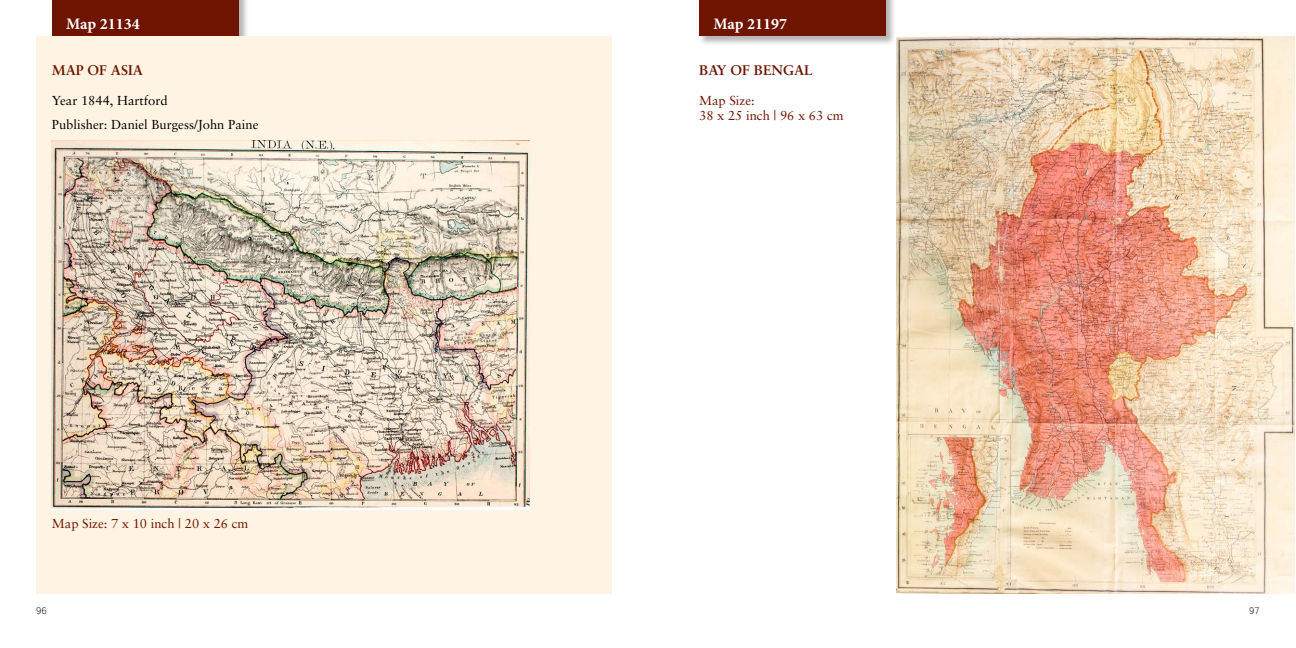
<style>
.page{position:relative;width:1296px;height:648px;background:#fff}
.page>*{position:absolute;margin:0;border:0;box-sizing:border-box;transform-origin:0 0}
.t1{font:700 16px "Minion Pro";color:#fff}
.t2{font:700 14px "Sabon";color:#6e1400}
.t3{font:13px/24.6px "Sabon";color:#000}
.t4{font:13px/15.6px "Sabon";color:#6e1400}
.t5{font:300 9px "British Council Sans";color:#000}
</style>
<div class="page">
<div style="left:51px;top:0;width:198px;height:47px;background:#000;opacity:.3"></div>
<div style="left:52px;top:0;width:187px;height:36px;background:#6e1400"></div>
<div style="left:36px;top:36px;width:576px;height:558px;background:#fff4e3"></div>
<div style="left:699px;top:0;width:198px;height:47px;background:#000;opacity:.3"></div>
<div style="left:699px;top:0;width:187px;height:36px;background:#6e1400"></div>
<img style="left:52px;top:140px;width:477px;height:369px">
<img style="left:896px;top:36px;width:398px;height:558px">
<p class="t1" style="left:66px;top:13px;width:75px">Map 21134</p>
<p class="t1" style="left:714px;top:13px;width:75px">Map 21197</p>
<p class="t2" style="left:52px;top:61px;width:93px">MAP OF ASIA</p>
<p class="t3" style="left:52px;top:88px;width:208px">Year 1844, Hartford<br>Publisher: Daniel Burgess/John Paine</p>
<p class="t4" style="left:52px;top:516px;width:198px">Map Size: 7 x 10 inch | 20 x 26 cm</p>
<p class="t2" style="left:699px;top:61px;width:115px">BAY OF BENGAL</p>
<p class="t4" style="left:699px;top:92px;width:146px">Map Size:<br>38 x 25 inch | 96 x 63 cm</p>
<p class="t5" style="left:36px;top:606px;width:12px">96</p>
<p class="t5" style="left:1249px;top:606px;width:12px">97</p>
</div>
